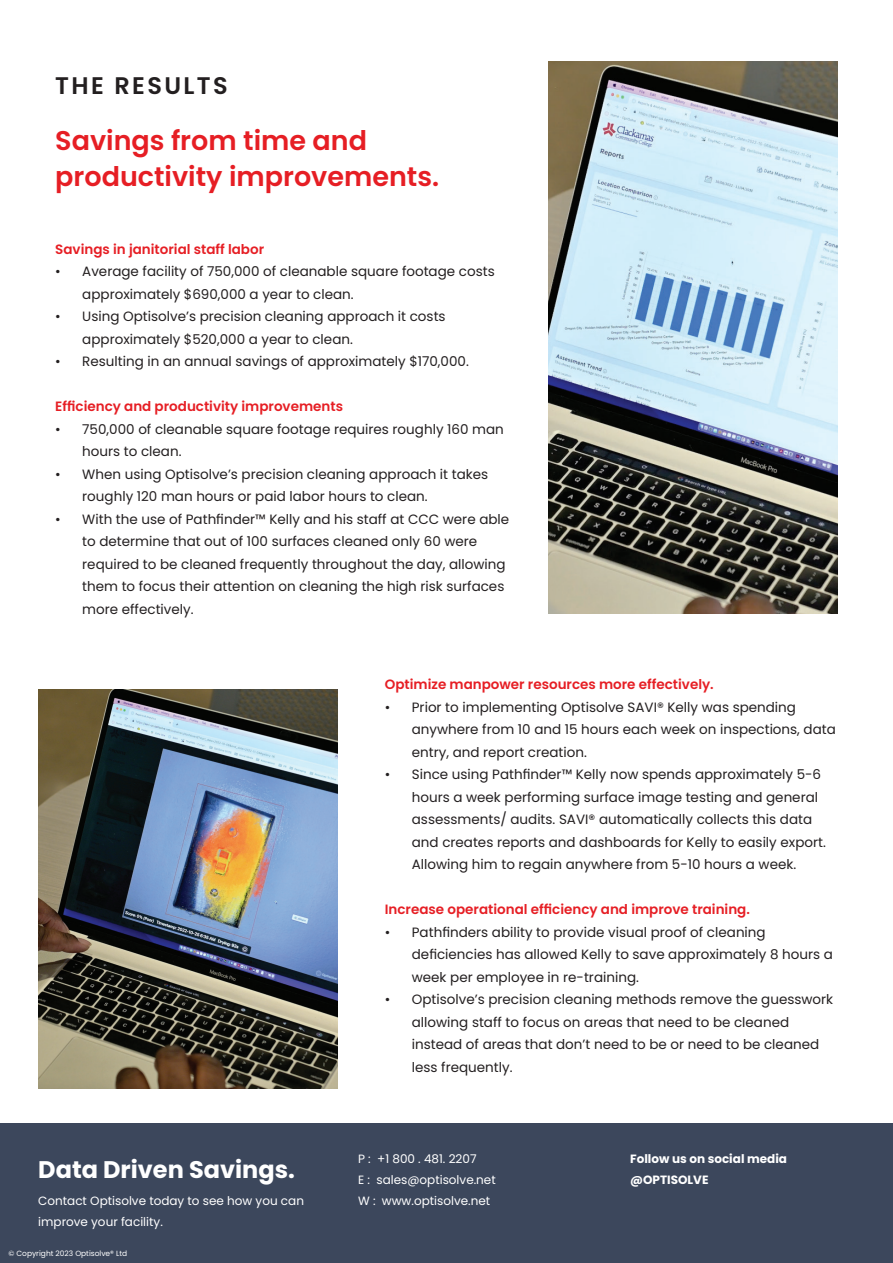
<style>
.page{position:relative;width:893px;height:1263px;background:#fff}
.page>*{position:absolute;margin:0;border:0;box-sizing:border-box;transform-origin:0 0}
.t1{font:600 27px/36px "Poppins";color:#e61e24}
.t2{font:700 24px "Poppins";color:#fff}
.t3{font:600 24px "Poppins";letter-spacing:.1em;color:#231f20}
.t4{font:13.5px/22.5px "Poppins";color:#231f20}
.t5{font:600 13.5px "Poppins";color:#e61e24}
.t6{font:12px/21px "Poppins";color:#fff}
.t7{font:700 12px/21px "Poppins";color:#fff}
.t8{font:7.5px "Poppins";color:#fff}
</style>
<div class="page">
<img style="left:38px;top:689px;width:300px;height:400px">
<img style="left:549px;top:62px;width:289px;height:552px">
<div style="left:0;top:1123px;width:893px;height:140px;background:#3c475c"></div>
<h2 class="t3" style="left:55px;top:72px;width:174px">THE RESULTS</h2>
<h1 class="t1" style="left:55px;top:123px;width:385px">Savings from time and productivity improvements.</h1>
<p class="t5" style="left:55px;top:241px;width:210px">Savings in janitorial staff labor</p>
<p class="t4" style="left:82px;top:260px;width:414px;text-indent:-27px">• Average facility of 750,000 of cleanable square footage costs approximately $690,000 a year to clean.</p>
<p class="t4" style="left:82px;top:305px;width:365px;text-indent:-27px">• Using Optisolve’s precision cleaning approach it costs approximately $520,000 a year to clean.</p>
<p class="t4" style="left:55px;top:350px;width:415px">• Resulting in an annual savings of approximately $170,000.</p>
<p class="t5" style="left:55px;top:399px;width:289px">Efficiency and productivity improvements</p>
<p class="t4" style="left:82px;top:418px;width:423px;text-indent:-27px">• 750,000 of cleanable square footage requires roughly 160 man hours to clean.</p>
<p class="t4" style="left:82px;top:463px;width:407px;text-indent:-27px">• When using Optisolve’s precision cleaning approach it takes roughly 120 man hours or paid labor hours to clean.</p>
<p class="t4" style="left:82px;top:508px;width:428px;text-indent:-27px">• With the use of Pathfinder™ Kelly and his staff at CCC were able to determine that out of 100 surfaces cleaned only 60 were required to be cleaned frequently throughout the day, allowing them to focus their attention on cleaning the high risk surfaces more effectively.</p>
<h2 class="t2" style="left:38px;top:1156px;width:258px">Data Driven Savings.</h2>
<p class="t5" style="left:385px;top:676px;width:330px">Optimize manpower resources more effectively.</p>
<p class="t4" style="left:412px;top:696px;width:426px;text-indent:-27px">• Prior to implementing Optisolve SAVI® Kelly was spending anywhere from 10 and 15 hours each week on inspections, data entry, and report creation.</p>
<p class="t4" style="left:412px;top:763px;width:416px;text-indent:-27px">• Since using Pathfinder™ Kelly now spends approximately 5-6 hours a week performing surface image testing and general assessments/ audits. SAVI® automatically collects this data and creates reports and dashboards for Kelly to easily export.<br>Allowing him to regain anywhere from 5-10 hours a week.</p>
<p class="t5" style="left:385px;top:902px;width:367px">Increase operational efficiency and improve training.</p>
<p class="t4" style="left:412px;top:921px;width:422px;text-indent:-27px">• Pathfinders ability to provide visual proof of cleaning deficiencies has allowed Kelly to save approximately 8 hours a week per employee in re-training.</p>
<p class="t4" style="left:412px;top:988px;width:423px;text-indent:-27px">• Optisolve’s precision cleaning methods remove the guesswork allowing staff to focus on areas that need to be cleaned instead of areas that don’t need to be or need to be cleaned less frequently.</p>
<p class="t6" style="left:358px;top:1148px;width:139px">P : +1 800 . 481. 2207<br>E : sales@optisolve.net</p>
<p class="t7" style="left:630px;top:1148px;width:158px">Follow us on social media @OPTISOLVE</p>
<p class="t6" style="left:38px;top:1190px;width:267px">Contact Optisolve today to see how you can</p>
<p class="t6" style="left:358px;top:1190px;width:134px">W : www.optisolve.net</p>
<p class="t6" style="left:38px;top:1211px;width:126px">improve your facility.</p>
<p class="t8" style="left:9px;top:1248px;width:120px">© Copyright 2023 Optisolve® Ltd</p>
</div>
